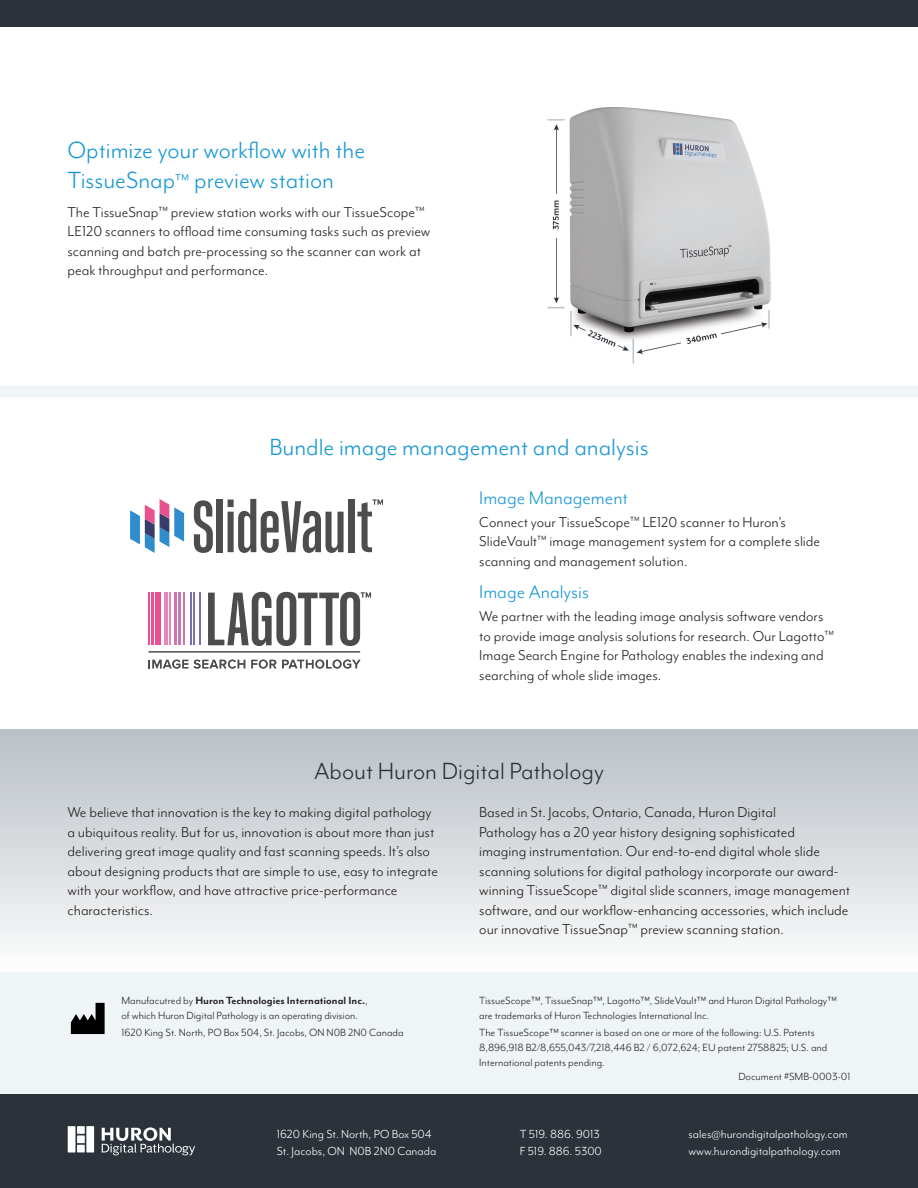
<style>
.page{position:relative;width:918px;height:1188px;background:#fff}
.page>*{position:absolute;margin:0;border:0;box-sizing:border-box;transform-origin:0 0}
.Body-heading-18{font:27px/30px "Mr Eaves Mod OT";color:#1a98d6}
.Body-heading-18-cent{font:27px "Mr Eaves Mod OT";color:#2b323a}
.Body-subheading-14{font:21px "Mr Eaves Mod OT";color:#1a98d6}
.Body-paragraph-11-13{font:16.5px/19.5px "Mr Eaves Mod OT";color:#231f20}
.t1{font:13.5px/16.5px "Mr Eaves Mod OT";color:#fff}
.Body-caption-08{font:12px/15px "Mr Eaves Mod OT";color:#231f20}
.s1{font-size:18px}
.s2{font-weight:700}
</style>
<div class="page">
<div style="left:0;top:1094px;width:918px;height:94px;background:#2b323a"></div>
<div style="left:68px;top:1126px;width:7px;height:27px;background:#fff"></div>
<div style="left:86px;top:1126px;width:8px;height:27px;background:#fff"></div>
<div style="left:77px;top:1135px;width:8px;height:8px;background:#fff"></div>
<div style="left:77px;top:1126px;width:8px;height:8px;background:#fff"></div>
<div style="left:77px;top:1145px;width:8px;height:7px;background:#fff"></div>
<svg style="left:102px;top:1127px;width:93px;height:28px"></svg>
<div style="left:0;top:0;width:918px;height:27px;background:#2b323a"></div>
<hr style="left:149px;top:593px;width:1px;height:52px;background:#eb5092">
<hr style="left:151px;top:593px;width:3px;height:52px;background:#eb5092">
<div style="left:155px;top:593px;width:5px;height:52px;background:#eb5092"></div>
<hr style="left:164px;top:593px;width:1px;height:52px;background:#e787b8">
<hr style="left:167px;top:593px;width:1px;height:52px;background:#e787b8">
<hr style="left:169px;top:593px;width:2px;height:52px;background:#e787b8">
<hr style="left:174px;top:593px;width:3px;height:52px;background:#ca77b0">
<hr style="left:190px;top:593px;width:1px;height:52px;background:#756fb2">
<hr style="left:194px;top:593px;width:1px;height:52px;background:#756fb2">
<hr style="left:199px;top:593px;width:1px;height:52px;background:#756fb2">
<hr style="left:178px;top:593px;width:3px;height:52px;background:#ca77b0">
<hr style="left:183px;top:593px;width:2px;height:52px;background:#ca77b0">
<hr style="left:148px;top:651px;width:212px;height:2px;background:#4b4c4d">
<svg style="left:149px;top:660px;width:39px;height:9px"></svg>
<svg style="left:194px;top:660px;width:51px;height:9px"></svg>
<svg style="left:251px;top:660px;width:25px;height:9px"></svg>
<svg style="left:282px;top:660px;width:78px;height:9px"></svg>
<svg style="left:208px;top:592px;width:163px;height:54px"></svg>
<svg style="left:130px;top:499px;width:54px;height:54px"></svg>
<svg style="left:194px;top:500px;width:19px;height:53px"></svg>
<div style="left:217px;top:499px;width:6px;height:53px;background:#4d4d4f"></div>
<svg style="left:228px;top:499px;width:116px;height:54px"></svg>
<div style="left:348px;top:499px;width:6px;height:53px;background:#4d4d4f"></div>
<svg style="left:357px;top:500px;width:26px;height:52px"></svg>
<img style="left:547px;top:107px;width:224px;height:257px">
<div style="left:0;top:972px;width:918px;height:122px;background:#eff5f7"></div>
<svg style="left:71px;top:1003px;width:34px;height:31px"></svg>
<div style="left:0;top:386px;width:918px;height:12px;background:#eff5f7"></div>
<div style="left:0;top:729px;width:918px;height:243px;background:linear-gradient(to bottom,#b8bfc5,#fcfcfc)"></div>
<h1 class="Body-heading-18" style="left:68px;top:134px;width:299px">Optimize your workflow with the<br>TissueSnap<span class="s1">™</span> preview station</h1>
<p class="Body-paragraph-11-13" style="left:68px;top:202px;width:364px">The TissueSnap<sup>™</sup> preview station works with our TissueScope<sup>™ </sup>LE120 scanners to offload time consuming tasks such as preview scanning and batch pre-processing so the scanner can work at peak throughput and performance.</p>
<p class="Body-heading-18" style="left:269px;top:431px;width:381px">Bundle image management and analysis</p>
<p class="Body-subheading-14" style="left:479px;top:486px;width:150px">Image Management</p>
<p class="Body-paragraph-11-13" style="left:479px;top:512px;width:342px">Connect your TissueScope<sup>™</sup> LE120 scanner to Huron’s<br>SlideVault<sup>™</sup> image management system for a complete slide scanning and management solution.</p>
<p class="Body-subheading-14" style="left:479px;top:580px;width:111px">Image Analysis</p>
<p class="Body-paragraph-11-13" style="left:479px;top:607px;width:356px">We partner with the leading image analysis software vendors to provide image analysis solutions for research. Our Lagotto<sup>™ </sup>Image Search Engine for Pathology enables the indexing and searching of whole slide images.</p>
<p class="Body-heading-18-cent" style="left:314px;top:756px;width:291px">About Huron Digital Pathology</p>
<p class="Body-paragraph-11-13" style="left:479px;top:802px;width:372px">Based in St. Jacobs, Ontario, Canada, Huron Digital<br>Pathology has a 20 year history designing sophisticated<br>imaging instrumentation. Our end-to-end digital whole slide scanning solutions for digital pathology incorporate our award&shy;winning TissueScope<sup>™</sup> digital slide scanners, image management software, and our workflow-enhancing accessories, which include our innovative TissueSnap<sup>™</sup> preview scanning station.</p>
<p class="Body-paragraph-11-13" style="left:68px;top:802px;width:372px">We believe that innovation is the key to making digital pathology a ubiquitous reality. But for us, innovation is about more than just delivering great image quality and fast scanning speeds. It’s also about designing products that are simple to use, easy to integrate with your workflow, and have attractive price-performance characteristics.</p>
<p class="Body-caption-08" style="left:122px;top:993px;width:248px">Manufacutred by <span class="s2">Huron Technologies International Inc.</span>, of which Huron Digital Pathology is an operating division.</p>
<p class="Body-caption-08" style="left:122px;top:1025px;width:284px">1620 King St. North, PO Box 504, St. Jacobs, ON N0B 2N0 Canada</p>
<p class="Body-caption-08" style="left:479px;top:993px;width:359px">TissueScope™, TissueSnap™, Lagotto™, SlideVault™ and Huron Digital Pathology™ are trademarks of Huron Technologies International Inc.</p>
<p class="Body-caption-08" style="left:479px;top:1025px;width:350px">The TissueScope™ scanner is based on one or more of the following: U.S. Patents<br>8,896,918 B2/8,655,043/7,218,446 B2 / 6,072,624; EU patent 2758825; U.S. and<br>International patents pending.</p>
<p class="Body-caption-08" style="left:738px;top:1069px;width:114px">Document #SMB-0003-01</p>
<p class="t1" style="left:277px;top:1126px;width:161px">1620 King St. North, PO Box 504<br>St. Jacobs, ON N0B 2N0 Canada</p>
<p class="t1" style="left:520px;top:1126px;width:84px">T 519. 886. 9013<br>F 519. 886. 5300</p>
<p class="t1" style="left:688px;top:1126px;width:161px">sales@hurondigitalpathology.com www.hurondigitalpathology.com</p>
</div>
